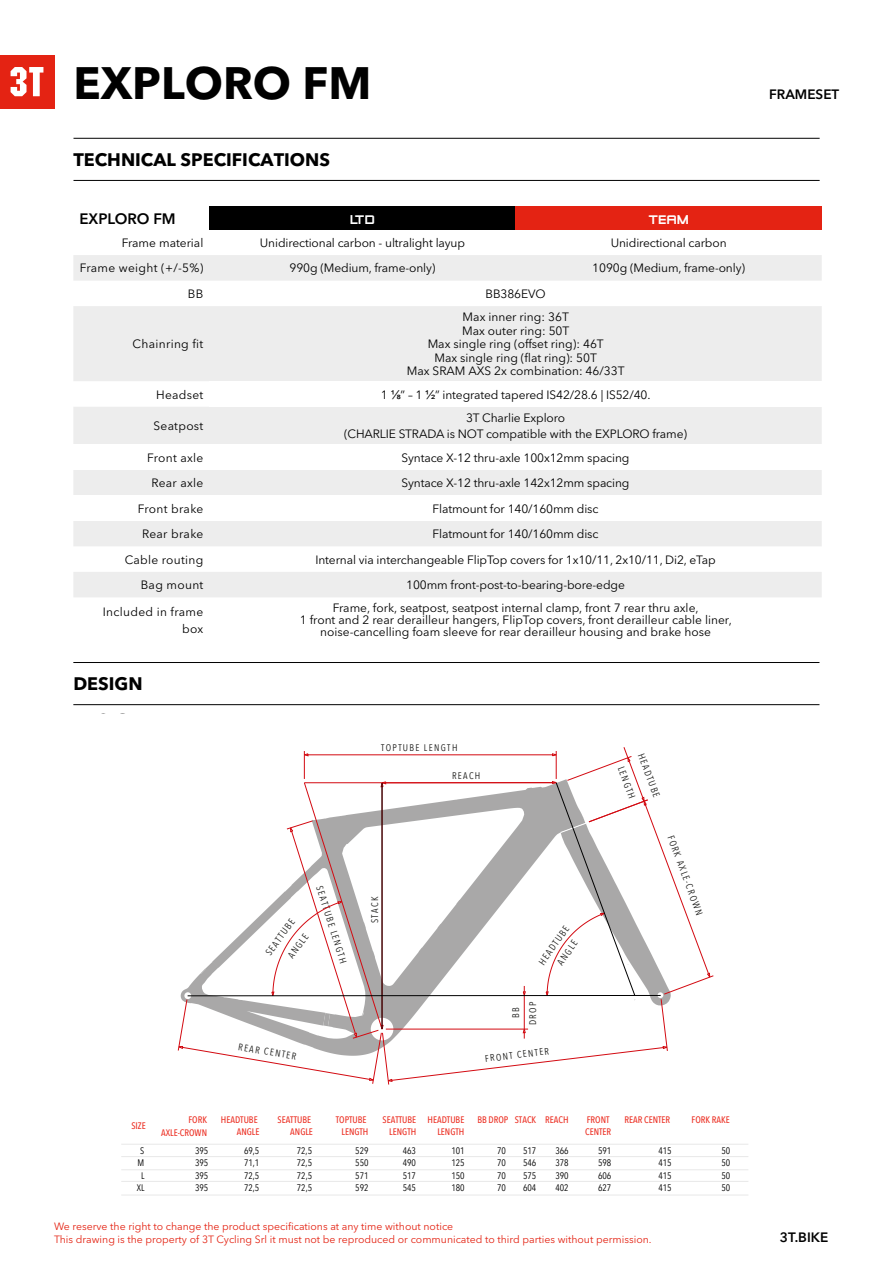
<style>
.page{position:relative;width:893px;height:1263px;background:#fff}
.page>*{position:absolute;margin:0;border:0;box-sizing:border-box;transform-origin:0 0}
.t1{font:700 45px "Avenir Next LT Pro";color:#000}
.t2{font:700 18px "Avenir Next LT Pro";color:#000}
.t3{font:600 15px "Avenir Next LT Pro";color:#000}
.t4{font:15px "Zero Twos";color:#fff}
.t5{font:600 13.5px "Avenir Next LT Pro";color:#000}
.t6{font:12px/13.5px "Avenir Next LT Pro";letter-spacing:-.01em;color:#000;text-align:center}
.t7{font:12px/16.5px "Avenir Next LT Pro";letter-spacing:.025em;color:#000;text-align:right}
.t8{font:12px "Avenir Next LT Pro";letter-spacing:.02em;color:#000}
.t9{font:10.5px/12.6px "Avenir Next LT Pro";color:#e42313}
.t10{font:9.6px/17.1px "Avenir Next Condensed";letter-spacing:.14em;color:#1d1d1b;text-align:center}
.t11{font:9.45px "Avenir Next Condensed";letter-spacing:-.005em;color:#000}
.t12{font:500 9.45px/12.6px "Avenir Next Condensed";color:#ec3024;text-align:right}
.s1{font-family:"Arial"}
</style>
<div class="page">
<div style="left:0;top:55px;width:54px;height:54px;background:#e42313"></div>
<svg style="left:11px;top:67px;width:32px;height:29px"></svg>
<hr style="left:74px;top:180px;width:746px;height:1px;background:#000">
<hr style="left:74px;top:138px;width:746px;height:1px;background:#000">
<hr style="left:121px;top:1144px;width:627px;height:1px;background:#e8e8e8">
<hr style="left:121px;top:1156px;width:627px;height:1px;background:#e8e8e8">
<hr style="left:121px;top:1169px;width:627px;height:1px;background:#e8e8e8">
<hr style="left:121px;top:1181px;width:627px;height:1px;background:#e8e8e8">
<hr style="left:121px;top:1194px;width:627px;height:1px;background:#e8e8e8">
<svg style="left:178px;top:747px;width:536px;height:338px"></svg>
<hr style="left:188px;top:995px;width:473px;height:1px;background:#000">
<div style="left:209px;top:206px;width:307px;height:24px;background:#000"></div>
<div style="left:516px;top:206px;width:306px;height:24px;background:#e42313"></div>
<svg style="left:73px;top:255px;width:749px;height:342px"></svg>
<div style="left:73px;top:306px;width:749px;height:240px;background:#ededed"></div>
<div style="left:209px;top:381px;width:613px;height:26px;background:#fff"></div>
<div style="left:73px;top:444px;width:136px;height:26px;background:#fff"></div>
<div style="left:209px;top:444px;width:613px;height:26px;background:#fff"></div>
<div style="left:73px;top:495px;width:136px;height:26px;background:#fff"></div>
<div style="left:209px;top:495px;width:613px;height:26px;background:#fff"></div>
<hr style="left:73px;top:704px;width:746px;height:1px;background:#000">
<hr style="left:73px;top:662px;width:746px;height:1px;background:#000">
<h1 class="t1" style="left:73px;top:55px;width:299px">EXPLORO FM</h1>
<h2 class="t2" style="left:73px;top:149px;width:258px">TECHNICAL SPECIFICATIONS</h2>
<p class="t3" style="left:79px;top:209px;width:98px">EXPLORO FM</p>
<p class="t4" style="left:350px;top:212px;width:26px">LTD</p>
<p class="t4" style="left:648px;top:212px;width:42px">TEAM</p>
<p class="t6" style="left:122px;top:236px;width:83px">Frame material</p>
<p class="t6" style="left:260px;top:236px;width:207px">Unidirectional carbon - ultralight layup</p>
<p class="t6" style="left:611px;top:236px;width:117px">Unidirectional carbon</p>
<p class="t7" style="left:80px;top:260px;width:125px">Frame weight (+/-5%)</p>
<p class="t6" style="left:290px;top:261px;width:147px">990g (Medium, frame-only)</p>
<p class="t6" style="left:592px;top:261px;width:154px">1090g (Medium, frame-only)</p>
<p class="t6" style="left:188px;top:287px;width:17px">BB</p>
<p class="t6" style="left:486px;top:287px;width:61px">BB386EVO</p>
<p class="t7" style="left:133px;top:336px;width:72px">Chainring fit</p>
<p class="t6" style="left:407px;top:310px;width:220px">Max inner ring: 36T<br>Max outer ring: 50T<br>Max single ring (offset ring): 46T<br>Max single ring (flat ring): 50T<br>Max SRAM AXS 2x combination: 46/33T</p>
<p class="t7" style="left:156px;top:386px;width:49px">Headset</p>
<p class="t6" style="left:381px;top:387px;width:271px">1 <span class="s1">⅛</span>” – 1 <span class="s1">½</span>” integrated tapered IS42/28.6 | IS52/40.</p>
<p class="t7" style="left:154px;top:418px;width:51px">Seatpost</p>
<p class="t6" style="left:344px;top:409px;width:344px;line-height:16.5px">3T Charlie Exploro<br>(CHARLIE STRADA is NOT compatible with the EXPLORO frame)</p>
<p class="t7" style="left:147px;top:449px;width:58px">Front axle</p>
<p class="t6" style="left:402px;top:451px;width:229px">Syntace X-12 thru-axle 100x12mm spacing</p>
<p class="t7" style="left:151px;top:475px;width:54px">Rear axle</p>
<p class="t6" style="left:402px;top:476px;width:229px">Syntace X-12 thru-axle 142x12mm spacing</p>
<p class="t8" style="left:138px;top:501px;width:67px">Front brake</p>
<p class="t6" style="left:433px;top:502px;width:167px">Flatmount for 140/160mm disc</p>
<p class="t8" style="left:142px;top:527px;width:63px">Rear brake</p>
<p class="t6" style="left:433px;top:527px;width:167px">Flatmount for 140/160mm disc</p>
<p class="t7" style="left:125px;top:551px;width:80px">Cable routing</p>
<p class="t6" style="left:315px;top:553px;width:402px">Internal via interchangeable FlipTop covers for 1x10/11, 2x10/11, Di2, eTap</p>
<p class="t7" style="left:141px;top:577px;width:64px">Bag mount</p>
<p class="t6" style="left:406px;top:578px;width:220px">100mm front-post-to-bearing-bore-edge</p>
<p class="t7" style="left:103px;top:604px;width:102px">Included in frame box</p>
<p class="t6" style="left:300px;top:602px;width:434px;line-height:12px">Frame, fork, seatpost, seatpost internal clamp, front 7 rear thru axle,<br>1 front and 2 rear derailleur hangers, FlipTop covers, front derailleur cable liner, noise-cancelling foam sleeve for rear derailleur housing and brake hose</p>
<h2 class="t2" style="left:73px;top:673px;width:71px">DESIGN</h2>
<p class="t10" style="left:381px;top:739px;width:78px">TOPTUBE LENGT H</p>
<p class="t10" style="left:452px;top:766px;width:30px">REACH</p>
<p class="t10" style="left:328px;top:883px;width:82px;rotate:72deg">SEATTUBE LENGT H</p>
<p class="t10" style="left:266px;top:939px;width:33px;line-height:19.5px;text-align:left;text-indent:-11px;rotate:-54deg">SEATTUBE<br>ANGLE</p>
<p class="t10" style="left:366px;top:923px;width:28px;rotate:-90deg">STACK</p>
<p class="t10" style="left:240px;top:1037px;width:60px;rotate:10deg">REAR CENTER</p>
<p class="t10" style="left:534px;top:959px;width:47px;line-height:15.1px;rotate:-55deg">HEADTUBE<br>ANGLE</p>
<p class="t10" style="left:507px;top:1025px;width:25px;rotate:-90deg">BB<br>DROP</p>
<p class="t10" style="left:484px;top:1049px;width:66px;rotate:-7deg">FRONT CENTER</p>
<p class="t10" style="left:650px;top:751px;width:47px;rotate:70deg">HEADTUBE</p>
<p class="t10" style="left:629px;top:764px;width:35px;rotate:70deg">LENGT H</p>
<p class="t10" style="left:679px;top:832px;width:86px;rotate:70deg">FORK AXLE-CROWN</p>
<p class="t12" style="left:131px;top:1119px;width:16px">SIZE</p>
<p class="t12" style="left:161px;top:1113px;width:47px">FORK<br>AXLE-CROWN</p>
<p class="t12" style="left:221px;top:1113px;width:40px">HEADTUBE<br>ANGLE</p>
<p class="t12" style="left:278px;top:1113px;width:37px">SEATTUBE<br>ANGLE</p>
<p class="t12" style="left:336px;top:1113px;width:34px">TOPTUBE<br>LENGTH</p>
<p class="t12" style="left:383px;top:1113px;width:35px">SEATTUBE<br>LENGTH</p>
<p class="t12" style="left:428px;top:1113px;width:38px">HEADTUBE<br>LENGTH</p>
<p class="t12" style="left:477px;top:1113px;width:93px">BB DROP STACK REACH</p>
<p class="t12" style="left:585px;top:1113px;width:28px;text-align:left">FRONT<br>CENTER</p>
<p class="t12" style="left:624px;top:1113px;width:47px">REAR CENTER</p>
<p class="t12" style="left:691px;top:1113px;width:40px">FORK RAKE</p>
<p class="t11" style="left:140px;top:1142px;width:6px">S</p>
<p class="t11" style="left:195px;top:1142px;width:15px">395</p>
<p class="t11" style="left:244px;top:1142px;width:17px">69,5</p>
<p class="t11" style="left:297px;top:1142px;width:17px">72,5</p>
<p class="t11" style="left:355px;top:1142px;width:15px">529</p>
<p class="t11" style="left:403px;top:1142px;width:15px">463</p>
<p class="t11" style="left:451px;top:1142px;width:15px">101</p>
<p class="t11" style="left:497px;top:1142px;width:10px">70</p>
<p class="t11" style="left:523px;top:1142px;width:15px">517</p>
<p class="t11" style="left:555px;top:1142px;width:15px">366</p>
<p class="t11" style="left:598px;top:1142px;width:15px">591</p>
<p class="t11" style="left:658px;top:1142px;width:15px">415</p>
<p class="t11" style="left:721px;top:1142px;width:10px">50</p>
<p class="t11" style="left:138px;top:1155px;width:8px">M</p>
<p class="t11" style="left:195px;top:1155px;width:15px">395</p>
<p class="t11" style="left:244px;top:1155px;width:17px">71,1</p>
<p class="t11" style="left:297px;top:1155px;width:17px">72,5</p>
<p class="t11" style="left:355px;top:1155px;width:15px">550</p>
<p class="t11" style="left:403px;top:1155px;width:15px">490</p>
<p class="t11" style="left:451px;top:1155px;width:15px">125</p>
<p class="t11" style="left:497px;top:1155px;width:10px">70</p>
<p class="t11" style="left:523px;top:1155px;width:15px">546</p>
<p class="t11" style="left:555px;top:1155px;width:15px">378</p>
<p class="t11" style="left:598px;top:1155px;width:15px">598</p>
<p class="t11" style="left:658px;top:1155px;width:15px">415</p>
<p class="t11" style="left:721px;top:1155px;width:10px">50</p>
<p class="t11" style="left:141px;top:1167px;width:5px">L</p>
<p class="t11" style="left:195px;top:1167px;width:15px">395</p>
<p class="t11" style="left:244px;top:1167px;width:17px">72,5</p>
<p class="t11" style="left:297px;top:1167px;width:17px">72,5</p>
<p class="t11" style="left:355px;top:1167px;width:15px">571</p>
<p class="t11" style="left:403px;top:1167px;width:15px">517</p>
<p class="t11" style="left:451px;top:1167px;width:15px">150</p>
<p class="t11" style="left:497px;top:1167px;width:10px">70</p>
<p class="t11" style="left:523px;top:1167px;width:15px">575</p>
<p class="t11" style="left:555px;top:1167px;width:15px">390</p>
<p class="t11" style="left:598px;top:1167px;width:15px">606</p>
<p class="t11" style="left:658px;top:1167px;width:15px">415</p>
<p class="t11" style="left:721px;top:1167px;width:10px">50</p>
<p class="t11" style="left:137px;top:1180px;width:9px">XL</p>
<p class="t11" style="left:195px;top:1180px;width:15px">395</p>
<p class="t11" style="left:244px;top:1180px;width:17px">72,5</p>
<p class="t11" style="left:297px;top:1180px;width:17px">72,5</p>
<p class="t11" style="left:355px;top:1180px;width:15px">592</p>
<p class="t11" style="left:403px;top:1180px;width:15px">545</p>
<p class="t11" style="left:451px;top:1180px;width:15px">180</p>
<p class="t11" style="left:497px;top:1180px;width:10px">70</p>
<p class="t11" style="left:523px;top:1180px;width:15px">604</p>
<p class="t11" style="left:555px;top:1180px;width:15px">402</p>
<p class="t11" style="left:598px;top:1180px;width:15px">627</p>
<p class="t11" style="left:658px;top:1180px;width:15px">415</p>
<p class="t11" style="left:721px;top:1180px;width:10px">50</p>
<p class="t9" style="left:54px;top:1220px;width:599px">We reserve the right to change the product specifications at any time without notice<br>This drawing is the property of 3T Cycling Srl it must not be reproduced or communicated to third parties without permission.</p>
<p class="t5" style="left:769px;top:86px;width:72px">FRAMESET</p>
<p class="t5" style="left:780px;top:1229px;width:50px">3T.BIKE</p>
</div>
